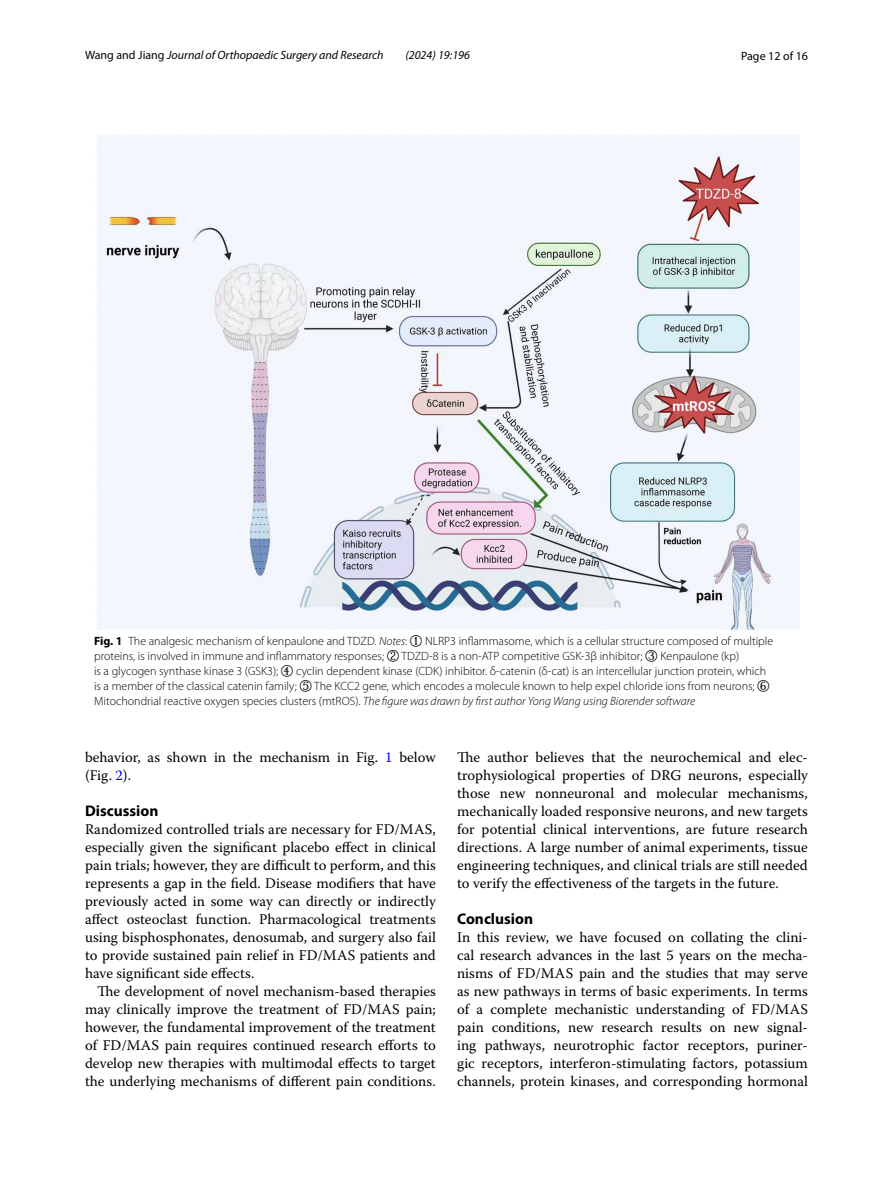
<style>
.page{position:relative;width:893px;height:1187px;background:#fff}
.page>*{position:absolute;margin:0;border:0;box-sizing:border-box;transform-origin:0 0}
.t1{font:700 15.45px "Myriad Pro";color:#000}
.t2{font:14.7px/18px "Warnock Pro";color:#000;text-align:justify}
.t3{font:300 12px/15px "Myriad Pro";color:#000}
.t4{font:italic 12px "Myriad Pro";color:#000}
.t5{font:12px "Myriad Pro";color:#000}
.s1{font-style:normal}
.s2{font-weight:700}
.s3{font-style:italic}
.s4{font-family:"Code 2000";font-weight:400}
.s5{color:#00f}
</style>
<div class="page">
<img style="left:97px;top:135px;width:702px;height:494px">
<p class="t4" style="left:85px;top:48px;width:300px"><span class="s1">Wang and Jiang</span> Journal of Orthopaedic Surgery and Research</p>
<p class="t4" style="left:405px;top:48px;width:66px">(2024) 19:196</p>
<p class="t5" style="left:741px;top:48px;width:68px">Page 12 of 16</p>
<p class="t3" style="left:94px;top:633px;width:681px"><span class="s2">Fig. 1</span> The analgesic mechanism of kenpaulone and TDZD. <span class="s3">Notes</span>: <span class="s4">①</span> NLRP3 inflammasome, which is a cellular structure composed of multiple proteins, is involved in immune and inflammatory responses; <span class="s4">②</span> TDZD-8 is a non-ATP competitive GSK-3β inhibitor; <span class="s4">③</span> Kenpaulone (kp)<br>is a glycogen synthase kinase 3 (GSK3); <span class="s4">④</span> cyclin dependent kinase (CDK) inhibitor. δ-catenin (δ-cat) is an intercellular junction protein, which is a member of the classical catenin family; <span class="s4">⑤</span> The KCC2 gene, which encodes a molecule known to help expel chloride ions from neurons; <span class="s4">⑥<br></span>Mitochondrial reactive oxygen species clusters (mtROS). <span class="s3">The figure was drawn by first author Yong Wang using Biorender software</span></p>
<p class="t2" style="left:85px;top:747px;width:352px">behavior, as shown in the mechanism in Fig. <span class="s5">1</span> below (Fig. <span class="s5">2</span>).</p>
<p class="t1" style="left:85px;top:800px;width:75px">Discussion</p>
<p class="t2" style="left:85px;top:819px;width:352px">Randomized controlled trials are necessary for FD/MAS, especially given the significant placebo effect in clinical pain trials; however, they are difficult to perform, and this represents a gap in the field. Disease modifiers that have previously acted in some way can directly or indirectly affect osteoclast function. Pharmacological treatments using bisphosphonates, denosumab, and surgery also fail to provide sustained pain relief in FD/MAS patients and have significant side effects.</p>
<p class="t2" style="left:85px;top:981px;width:352px;text-indent:12px">The development of novel mechanism-based therapies may clinically improve the treatment of FD/MAS pain; however, the fundamental improvement of the treatment of FD/MAS pain requires continued research efforts to develop new therapies with multimodal effects to target the underlying mechanisms of different pain conditions.</p>
<p class="t2" style="left:457px;top:747px;width:352px">The author believes that the neurochemical and elec&shy;trophysiological properties of DRG neurons, especially those new nonneuronal and molecular mechanisms, mechanically loaded responsive neurons, and new targets for potential clinical interventions, are future research directions. A large number of animal experiments, tissue engineering techniques, and clinical trials are still needed to verify the effectiveness of the targets in the future.</p>
<p class="t1" style="left:457px;top:908px;width:77px">Conclusion</p>
<p class="t2" style="left:457px;top:927px;width:352px">In this review, we have focused on collating the clini&shy;cal research advances in the last 5 years on the mecha&shy;nisms of FD/MAS pain and the studies that may serve as new pathways in terms of basic experiments. In terms of a complete mechanistic understanding of FD/MAS pain conditions, new research results on new signal&shy;ing pathways, neurotrophic factor receptors, puriner&shy;gic receptors, interferon-stimulating factors, potassium channels, protein kinases, and corresponding hormonal</p>
</div>
